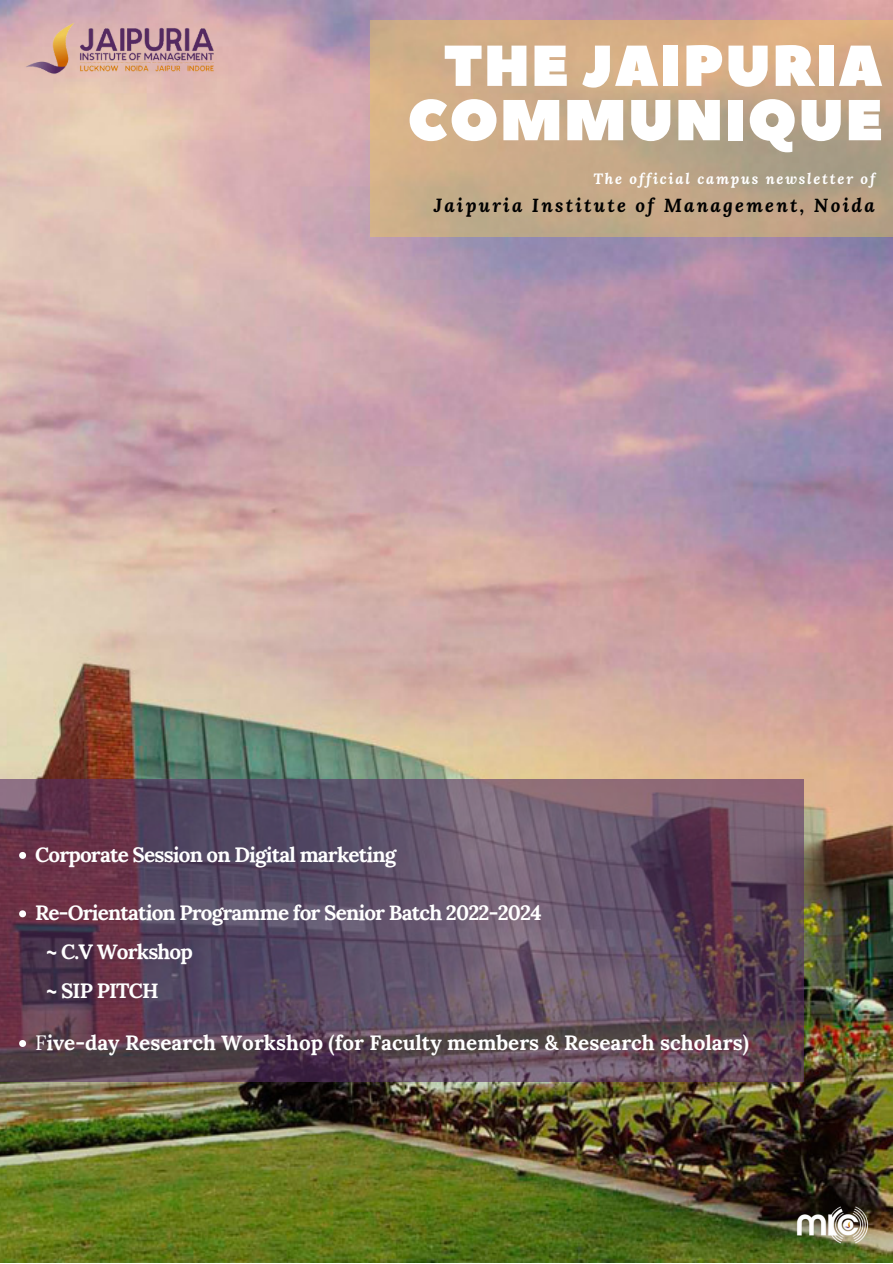
<style>
.page{position:relative;width:893px;height:1264px;background:#fff}
.page>*{position:absolute;margin:0;border:0;box-sizing:border-box;transform-origin:0 0}
.t1{font:57.6px "Peace Sans";letter-spacing:.02em;color:#fff}
.t2{font:700 20.7px "Lora";letter-spacing:-.04em;color:#fff}
.t3{font:700 20.7px "Lora";color:#fff}
.t4{font:italic 700 18.9px "Lora";letter-spacing:.12em;color:#000}
.t5{font:italic 700 14.85px "Lora";letter-spacing:.12em;color:#fff}
.s1{font-weight:400}
</style>
<div class="page">
<img style="left:0;top:0;width:892px;height:1262px">
<svg style="left:369px;top:21px;width:523px;height:216px;background:#c7a886"></svg>
<img style="left:21px;top:21px;width:204px;height:61px">
<img style="left:786px;top:1203px;width:86px;height:42px">
<svg style="left:0;top:779px;width:803px;height:302px;background:#604a5e"></svg>
<svg style="left:19px;top:852px;width:7px;height:6px"></svg>
<svg style="left:19px;top:910px;width:7px;height:7px"></svg>
<svg style="left:19px;top:1040px;width:7px;height:6px"></svg>
<p class="t1" style="left:443px;top:28px;width:440px">THE JAIPURIA</p>
<p class="t1" style="left:407px;top:82px;width:477px">COMMUNIQUE</p>
<p class="t5" style="left:593px;top:168px;width:283px">The official campus newsletter of</p>
<p class="t4" style="left:433px;top:192px;width:442px">Jaipuria Institute of Management, Noida</p>
<p class="t2" style="left:35px;top:841px;width:362px">Corporate Session on Digital marketing</p>
<p class="t2" style="left:35px;top:899px;width:508px">Re-Orientation Programme for Senior Batch 2022-2024</p>
<p class="t2" style="left:46px;top:938px;width:148px">~ C.V Workshop</p>
<p class="t2" style="left:46px;top:977px;width:114px">~ SIP PITCH</p>
<p class="t3" style="left:35px;top:1029px;width:715px"><span class="s1">F</span>ive-day Research Workshop (for Faculty members &amp; Research scholars)</p>
</div>
